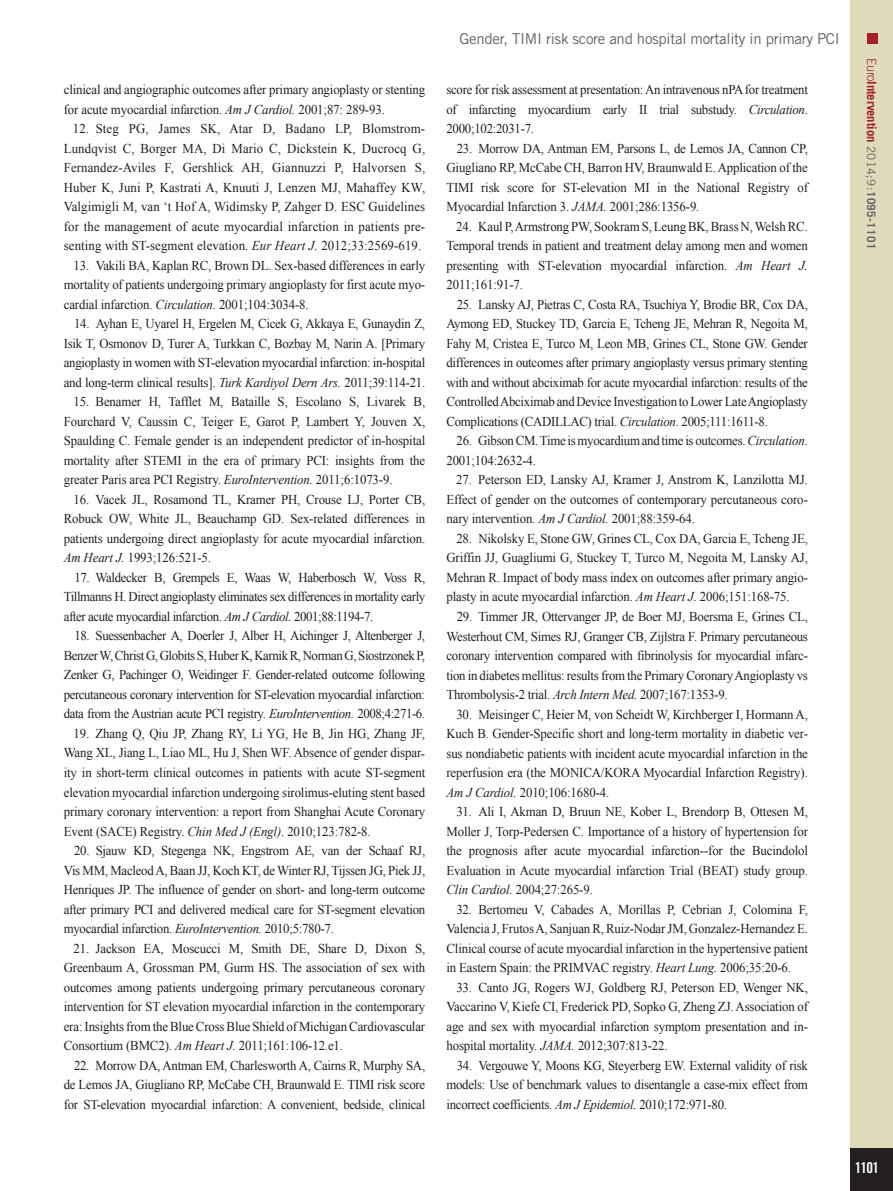
<style>
.page{position:relative;width:893px;height:1191px;background:#fff}
.page>*{position:absolute;margin:0;border:0;box-sizing:border-box;transform-origin:0 0}
.t1{font:15px "Trade Gothic LT Std";letter-spacing:-.02em;color:#636366}
.t2{font:15px "Trade Gothic LT Std Bd Cn 20";color:#fff}
.t3{font:13.5px/19.5px "Times New Roman";letter-spacing:-.01em;color:#231f20;text-align:justify;scale:.95 1}
.t4{font:700 12.75px "Trade Gothic LT Std";letter-spacing:-.01em;color:#a72023}
.s1{font-style:italic}
.s2{font-weight:300}
.s3{font-weight:400;font-size:11.7px;color:#636366}
.s4{font-size:11.7px;color:#636366}
</style>
<div class="page">
<div style="left:850px;top:0;width:43px;height:1191px;background:#dedaba"></div>
<div style="left:850px;top:1148px;width:43px;height:43px;background:#231f20"></div>
<div style="left:867px;top:34px;width:11px;height:10px;background:#a72023"></div>
<p class="t3" style="left:64px;top:80px;width:382px">clinical and angiographic outcomes after primary angioplasty or stenting for acute myocardial infarction. <span class="s1">Am J Cardiol.</span> 2001;87: 289-93.</p>
<p class="t3" style="left:64px;top:119px;width:382px;text-indent:9px">12. Steg PG, James SK, Atar D, Badano LP, Blomstrom-Lundqvist C, Borger MA, Di Mario C, Dickstein K, Ducrocq G, Fernandez-Aviles F, Gershlick AH, Giannuzzi P, Halvorsen S, Huber K, Juni P, Kastrati A, Knuuti J, Lenzen MJ, Mahaffey KW, Valgimigli M, van ‘t Hof A, Widimsky P, Zahger D. ESC Guidelines for the management of acute myocardial infarction in patients pre&shy;senting with ST-segment elevation. <span class="s1">Eur Heart J.</span> 2012;33:2569-619.</p>
<p class="t3" style="left:64px;top:255px;width:382px;text-indent:10px">13. Vakili BA, Kaplan RC, Brown DL. Sex-based differences in early mortality of patients undergoing primary angioplasty for first acute myo&shy;cardial infarction. <span class="s1">Circulation</span>. 2001;104:3034-8.</p>
<p class="t3" style="left:64px;top:314px;width:382px;text-indent:10px">14. Ayhan E, Uyarel H, Ergelen M, Cicek G, Akkaya E, Gunaydin Z, Isik T, Osmonov D, Turer A, Turkkan C, Bozbay M, Narin A. [Primary angioplasty in women with ST-elevation myocardial infarction: in-hospital and long-term clinical results]. <span class="s1">Turk Kardiyol Dern Ars.</span> 2011;39:114-21.</p>
<p class="t3" style="left:64px;top:392px;width:382px;text-indent:10px">15. Benamer H, Tafflet M, Bataille S, Escolano S, Livarek B, Fourchard V, Caussin C, Teiger E, Garot P, Lambert Y, Jouven X, Spaulding C. Female gender is an independent predictor of in-hospital mortality after STEMI in the era of primary PCI: insights from the greater Paris area PCI Registry. <span class="s1">EuroIntervention.</span> 2011;6:1073-9.</p>
<p class="t3" style="left:64px;top:489px;width:382px;text-indent:10px">16. Vacek JL, Rosamond TL, Kramer PH, Crouse LJ, Porter CB, Robuck OW, White JL, Beauchamp GD. Sex-related differences in patients undergoing direct angioplasty for acute myocardial infarction.<br><span class="s1">Am Heart J.</span> 1993;126:521-5.</p>
<p class="t3" style="left:64px;top:567px;width:382px;text-indent:11px">17. Waldecker B, Grempels E, Waas W, Haberbosch W, Voss R, Tillmanns H. Direct angioplasty eliminates sex differences in mortality early after acute myocardial infarction. <span class="s1">Am J Cardiol.</span> 2001;88:1194-7.</p>
<p class="t3" style="left:64px;top:626px;width:382px;text-indent:11px">18. Suessenbacher A, Doerler J, Alber H, Aichinger J, Altenberger J, Benzer W, Christ G, Globits S, Huber K, Karnik R, Norman G, Siostrzonek P, Zenker G, Pachinger O, Weidinger F. Gender-related outcome following percutaneous coronary intervention for ST-elevation myocardial infarction: data from the Austrian acute PCI registry. <span class="s1">EuroIntervention.</span> 2008;4:271-6.</p>
<p class="t3" style="left:64px;top:723px;width:382px;text-indent:10px">19. Zhang Q, Qiu JP, Zhang RY, Li YG, He B, Jin HG, Zhang JF, Wang XL, Jiang L, Liao ML, Hu J, Shen WF. Absence of gender dispar&shy;ity in short-term clinical outcomes in patients with acute ST-segment elevation myocardial infarction undergoing sirolimus-eluting stent based primary coronary intervention: a report from Shanghai Acute Coronary Event (SACE) Registry. <span class="s1">Chin Med J (Engl)</span>. 2010;123:782-8.</p>
<p class="t3" style="left:64px;top:840px;width:382px;text-indent:10px">20. Sjauw KD, Stegenga NK, Engstrom AE, van der Schaaf RJ, Vis MM, Macleod A, Baan JJ, Koch KT, de Winter RJ, Tijssen JG, Piek JJ, Henriques JP. The influence of gender on short- and long-term outcome after primary PCI and delivered medical care for ST-segment elevation myocardial infarction. <span class="s1">EuroIntervention.</span> 2010;5:780-7.</p>
<p class="t3" style="left:64px;top:938px;width:382px;text-indent:10px">21. Jackson EA, Moscucci M, Smith DE, Share D, Dixon S, Greenbaum A, Grossman PM, Gurm HS. The association of sex with outcomes among patients undergoing primary percutaneous coronary intervention for ST elevation myocardial infarction in the contemporary era: Insights from the Blue Cross Blue Shield of Michigan Cardiovascular Consortium (BMC2). <span class="s1">Am Heart J.</span> 2011;161:106-12.e1.</p>
<p class="t3" style="left:64px;top:1055px;width:382px;text-indent:10px">22. Morrow DA, Antman EM, Charlesworth A, Cairns R, Murphy SA, de Lemos JA, Giugliano RP, McCabe CH, Braunwald E. TIMI risk score for ST-elevation myocardial infarction: A convenient, bedside, clinical</p>
<p class="t1" style="left:460px;top:30px;width:382px">Gender, TIMI risk score and hospital mortality in primary PCI</p>
<p class="t3" style="left:446px;top:80px;width:382px">score for risk assessment at presentation: An intravenous nPA for treatment of infarcting myocardium early II trial substudy. <span class="s1">Circulation</span>.<br>2000;102:2031-7.</p>
<p class="t3" style="left:446px;top:138px;width:382px;text-indent:10px">23. Morrow DA, Antman EM, Parsons L, de Lemos JA, Cannon CP, Giugliano RP, McCabe CH, Barron HV, Braunwald E. Application of the TIMI risk score for ST-elevation MI in the National Registry of Myocardial Infarction 3. <span class="s1">JAMA.</span> 2001;286:1356-9.</p>
<p class="t3" style="left:446px;top:216px;width:382px;text-indent:10px">24. Kaul P, Armstrong PW, Sookram S, Leung BK, Brass N, Welsh RC.<br>Temporal trends in patient and treatment delay among men and women presenting with ST-elevation myocardial infarction. <span class="s1">Am Heart J.<br></span>2011;161:91-7.</p>
<p class="t3" style="left:446px;top:294px;width:382px;text-indent:10px">25. Lansky AJ, Pietras C, Costa RA, Tsuchiya Y, Brodie BR, Cox DA, Aymong ED, Stuckey TD, Garcia E, Tcheng JE, Mehran R, Negoita M, Fahy M, Cristea E, Turco M, Leon MB, Grines CL, Stone GW. Gender differences in outcomes after primary angioplasty versus primary stenting with and without abciximab for acute myocardial infarction: results of the Controlled Abciximab and Device Investigation to Lower Late Angioplasty Complications (CADILLAC) trial. <span class="s1">Circulation</span>. 2005;111:1611-8.</p>
<p class="t3" style="left:446px;top:431px;width:382px;text-indent:10px">26. Gibson CM. Time is myocardium and time is outcomes. <span class="s1">Circulation</span>.<br>2001;104:2632-4.</p>
<p class="t3" style="left:446px;top:470px;width:382px;text-indent:10px">27. Peterson ED, Lansky AJ, Kramer J, Anstrom K, Lanzilotta MJ.<br>Effect of gender on the outcomes of contemporary percutaneous coro&shy;nary intervention. <span class="s1">Am J Cardiol.</span> 2001;88:359-64.</p>
<p class="t3" style="left:446px;top:528px;width:382px;text-indent:10px">28. Nikolsky E, Stone GW, Grines CL, Cox DA, Garcia E, Tcheng JE, Griffin JJ, Guagliumi G, Stuckey T, Turco M, Negoita M, Lansky AJ, Mehran R. Impact of body mass index on outcomes after primary angio&shy;plasty in acute myocardial infarction. <span class="s1">Am Heart J.</span> 2006;151:168-75.</p>
<p class="t3" style="left:446px;top:606px;width:382px;text-indent:10px">29. Timmer JR, Ottervanger JP, de Boer MJ, Boersma E, Grines CL, Westerhout CM, Simes RJ, Granger CB, Zijlstra F. Primary percutaneous coronary intervention compared with fibrinolysis for myocardial infarc&shy;tion in diabetes mellitus: results from the Primary Coronary Angioplasty vs Thrombolysis-2 trial. <span class="s1">Arch Intern Med.</span> 2007;167:1353-9.</p>
<p class="t3" style="left:446px;top:704px;width:382px;text-indent:10px">30. Meisinger C, Heier M, von Scheidt W, Kirchberger I, Hormann A, Kuch B. Gender-Specific short and long-term mortality in diabetic ver&shy;sus nondiabetic patients with incident acute myocardial infarction in the reperfusion era (the MONICA/KORA Myocardial Infarction Registry).<br><span class="s1">Am J Cardiol.</span> 2010;106:1680-4.</p>
<p class="t3" style="left:446px;top:801px;width:382px;text-indent:10px">31. Ali I, Akman D, Bruun NE, Kober L, Brendorp B, Ottesen M, Moller J, Torp-Pedersen C. Importance of a history of hypertension for the prognosis after acute myocardial infarction--for the Bucindolol Evaluation in Acute myocardial infarction Trial (BEAT) study group.<br><span class="s1">Clin Cardiol.</span> 2004;27:265-9.</p>
<p class="t3" style="left:446px;top:899px;width:382px;text-indent:10px">32. Bertomeu V, Cabades A, Morillas P, Cebrian J, Colomina F, Valencia J, Frutos A, Sanjuan R, Ruiz-Nodar JM, Gonzalez-Hernandez E.<br>Clinical course of acute myocardial infarction in the hypertensive patient in Eastern Spain: the PRIMVAC registry. <span class="s1">Heart Lung.</span> 2006;35:20-6.</p>
<p class="t3" style="left:446px;top:977px;width:382px;text-indent:10px">33. Canto JG, Rogers WJ, Goldberg RJ, Peterson ED, Wenger NK, Vaccarino V, Kiefe CI, Frederick PD, Sopko G, Zheng ZJ. Association of age and sex with myocardial infarction symptom presentation and in&shy;hospital mortality. <span class="s1">JAMA.</span> 2012;307:813-22.</p>
<p class="t3" style="left:446px;top:1055px;width:382px;text-indent:10px">34. Vergouwe Y, Moons KG, Steyerberg EW. External validity of risk models: Use of benchmark values to disentangle a case-mix effect from incorrect coefficients. <span class="s1">Am J Epidemiol.</span> 2010;172:971-80.</p>
<p class="t4" style="left:879px;top:58px;width:192px;rotate:90deg"><span class="s2">Euro</span>Intervention <span class="s3">2014;9:</span><span class="s4">1095-1101</span></p>
<p class="t2" style="left:855px;top:1158px;width:26px">1101</p>
</div>
